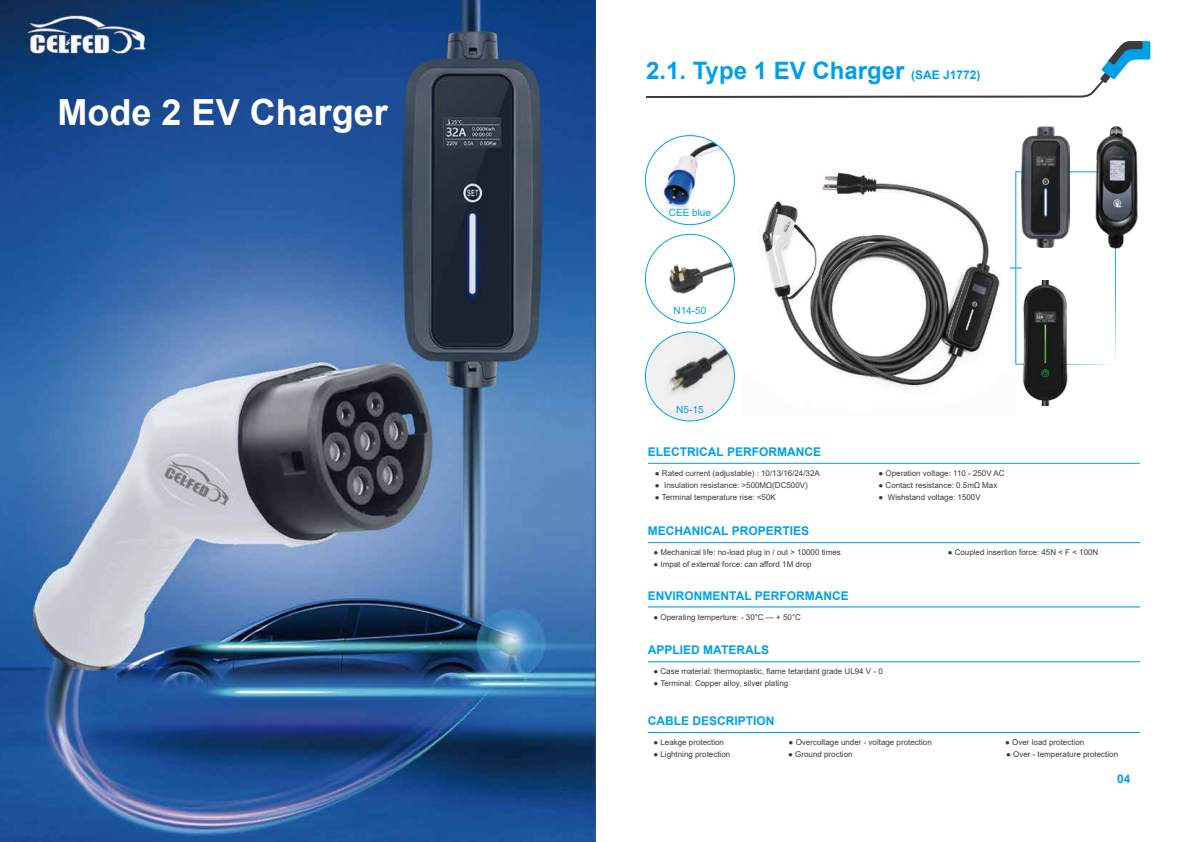
<style>
.page{position:relative;width:1191px;height:842px;background:#fff}
.page>*{position:absolute;margin:0;border:0;box-sizing:border-box;transform-origin:0 0}
.t1{font:700 36px "Arial";color:#fff}
.t2{font:700 24px "Arial";color:#00a0e9}
.t3{font:700 12px "Arial";color:#00a0e9}
.t4{font:10px "Arial";color:#00a0e9}
.t5{font:8px "Arial";color:#3e3a39}
.s1{font-size:12px}
</style>
<div class="page">
<img style="left:762px;top:172px;width:238px;height:216px">
<hr style="left:648px;top:542px;width:492px;height:1px;background:#00a0e9">
<hr style="left:648px;top:606px;width:492px;height:1px;background:#00a0e9">
<hr style="left:648px;top:661px;width:492px;height:1px;background:#00a0e9">
<hr style="left:648px;top:732px;width:492px;height:1px;background:#00a0e9">
<svg style="left:646px;top:41px;width:504px;height:57px"></svg>
<img style="left:0;top:0;width:595px;height:842px">
<img style="left:645px;top:136px;width:89px;height:89px;border-radius:44px">
<img style="left:649px;top:259px;width:85px;height:44px">
<img style="left:645px;top:332px;width:89px;height:89px;border-radius:44px">
<img style="left:1021px;top:127px;width:25px;height:44px">
<img style="left:1022px;top:365px;width:46px;height:40px">
<svg style="left:1009px;top:171px;width:106px;height:194px"></svg>
<hr style="left:648px;top:463px;width:492px;height:1px;background:#00a0e9">
<img style="left:1046px;top:126px;width:92px;height:136px">
<h1 class="t1" style="left:58px;top:87px;width:332px">Mode 2 EV Charger</h1>
<h2 class="t2" style="left:646px;top:54px;width:336px">2.1. Type 1 EV Charger <span class="s1">(SAE J1772)</span></h2>
<p class="t4" style="left:669px;top:206px;width:44px">CEE blue</p>
<p class="t4" style="left:673px;top:304px;width:34px">N14-50</p>
<p class="t4" style="left:676px;top:403px;width:29px">N5-15</p>
<h3 class="t3" style="left:648px;top:443px;width:175px">ELECTRICAL PERFORMANCE</h3>
<p class="t5" style="left:655px;top:468px;width:166px">● Rated current (adjustable) : 10/13/16/24/32A</p>
<p class="t5" style="left:655px;top:480px;width:154px">● Insulation resistance: &gt;500MΩ(DC500V)</p>
<p class="t5" style="left:655px;top:492px;width:122px">● Terminal temperature rise: &lt;50K</p>
<p class="t5" style="left:878px;top:468px;width:128px">● Operation voltage: 110 - 250V AC</p>
<p class="t5" style="left:878px;top:480px;width:120px">● Contact resistance: 0.5mΩ Max</p>
<p class="t5" style="left:878px;top:492px;width:104px">● Wishstand voltage: 1500V</p>
<h3 class="t3" style="left:648px;top:522px;width:163px">MECHANICAL PROPERTIES</h3>
<p class="t5" style="left:653px;top:547px;width:189px">● Mechanical life: no-load plug in / out &gt; 10000 times</p>
<p class="t5" style="left:947px;top:547px;width:152px">● Coupled insertion force: 45N &lt; F &lt; 100N</p>
<p class="t5" style="left:653px;top:559px;width:160px">● Impat of external force: can afford 1M drop</p>
<h3 class="t3" style="left:648px;top:587px;width:202px">ENVIRONMENTAL PERFORMANCE</h3>
<p class="t5" style="left:653px;top:611px;width:149px">● Operating temperture: - 30°C — + 50°C</p>
<h3 class="t3" style="left:648px;top:642px;width:123px">APPLIED MATERALS</h3>
<p class="t5" style="left:653px;top:666px;width:231px">● Case material: thermoplastic, flame tetardant grade UL94 V - 0</p>
<p class="t5" style="left:653px;top:678px;width:136px">● Terminal: Copper alloy, silver plating</p>
<h3 class="t3" style="left:648px;top:712px;width:128px">CABLE DESCRIPTION</h3>
<p class="t5" style="left:653px;top:737px;width:72px">● Leakge protection</p>
<p class="t5" style="left:788px;top:737px;width:145px">● Overcoltage under - voltage protection</p>
<p class="t5" style="left:1005px;top:737px;width:81px">● Over load protection</p>
<p class="t5" style="left:653px;top:749px;width:78px">● Lightning protection</p>
<p class="t5" style="left:788px;top:749px;width:66px">● Ground proction</p>
<p class="t5" style="left:1006px;top:749px;width:113px">● Over - temperature protection</p>
<h3 class="t3" style="left:1117px;top:770px;width:15px">04</h3>
</div>
